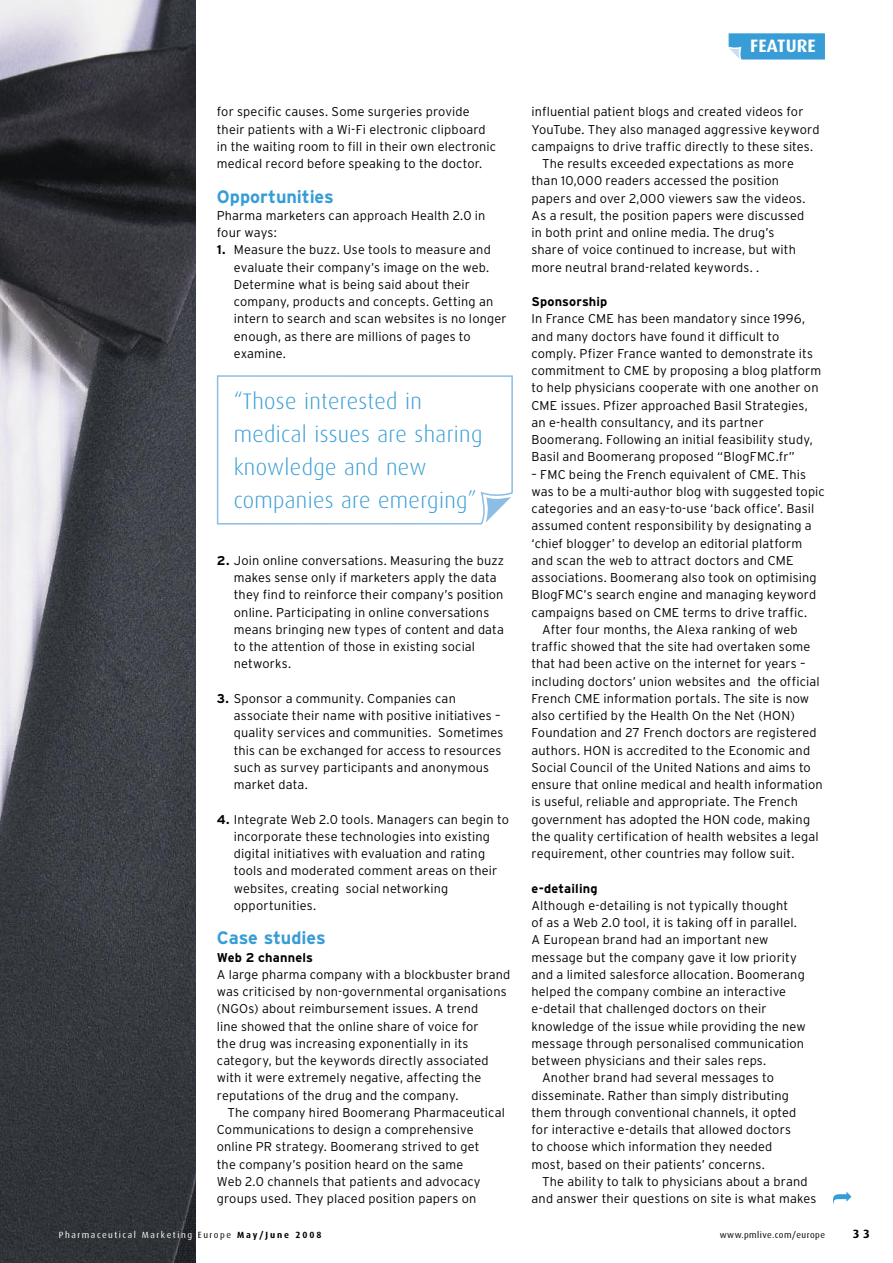
<style>
.page{position:relative;width:893px;height:1263px;background:#fff}
.page>*{position:absolute;margin:0;border:0;box-sizing:border-box;transform-origin:0 0}
._1_quote{font:300 22.5px/33px "Dax OT";letter-spacing:.015em;color:#389dd6}
.Subheading{font:700 18px "Interstate";letter-spacing:-.005em;color:#389dd6}
.t1{font:700 18px "Dax OT";letter-spacing:.01em;color:#fff}
.feature_body{font:300 12.75px/17.2px "Interstate";letter-spacing:.01em;color:#000}
.feat_body_no_indent{font:300 12.75px/17.2px "Interstate";letter-spacing:.01em;color:#000}
.feature_body-2{font:700 12.75px "Interstate";letter-spacing:.01em;color:#000}
.feat_body_no_indent-2{font:700 12.75px "Interstate";letter-spacing:.01em;color:#000}
.t2{font:700 12px "Dax OT";color:#000}
.t3{font:9px "Dax OT";letter-spacing:.17em;color:#fff}
.t4{font:9px "Dax OT";letter-spacing:.05em;color:#000}
.s1{font-weight:700}
.s2{color:#000}
.s3{font-weight:700;color:#000}
</style>
<div class="page">
<img style="left:0;top:0;width:196px;height:1263px">
<svg style="left:833px;top:1191px;width:18px;height:12px"></svg>
<svg style="left:729px;top:33px;width:96px;height:27px;background:#48a4d9"></svg>
<svg style="left:216px;top:375px;width:297px;height:150px"></svg>
<p class="feature_body" style="left:217px;top:103px;width:281px">for specific causes. Some surgeries provide their patients with a Wi-Fi electronic clipboard in the waiting room to fill in their own electronic medical record before speaking to the doctor.</p>
<p class="Subheading" style="left:217px;top:185px;width:118px">Opportunities</p>
<p class="feat_body_no_indent" style="left:217px;top:207px;width:270px">Pharma marketers can approach Health 2.0 in four ways:</p>
<p class="feature_body" style="left:234px;top:241px;width:274px;text-indent:-17px"><span class="s1">1.</span> Measure the buzz. Use tools to measure and evaluate their company’s image on the web.<br>Determine what is being said about their company, products and concepts. Getting an intern to search and scan websites is no longer enough, as there are millions of pages to examine.</p>
<p class="_1_quote" style="left:234px;top:385px;width:250px">“Those interested in medical issues are sharing knowledge and new companies are emerging”</p>
<p class="feature_body" style="left:234px;top:552px;width:272px;text-indent:-17px"><span class="s1">2.</span> Join online conversations. Measuring the buzz makes sense only if marketers apply the data they find to reinforce their company’s position online. Participating in online conversations means bringing new types of content and data to the attention of those in existing social networks.</p>
<p class="feature_body" style="left:234px;top:690px;width:271px;text-indent:-17px"><span class="s1">3.</span> Sponsor a community. Companies can associate their name with positive initiatives – quality services and communities. Sometimes this can be exchanged for access to resources such as survey participants and anonymous market data.</p>
<p class="feature_body" style="left:234px;top:810px;width:277px;text-indent:-17px"><span class="s1">4.</span> Integrate Web 2.0 tools. Managers can begin to incorporate these technologies into existing digital initiatives with evaluation and rating tools and moderated comment areas on their websites, creating social networking opportunities.</p>
<p class="Subheading" style="left:217px;top:927px;width:110px">Case studies</p>
<p class="feature_body-2" style="left:217px;top:949px;width:97px">Web 2 channels</p>
<p class="feat_body_no_indent" style="left:217px;top:966px;width:295px">A large pharma company with a blockbuster brand was criticised by non-governmental organisations (NGOs) about reimbursement issues. A trend<br>line showed that the online share of voice for<br>the drug was increasing exponentially in its category, but the keywords directly associated with it were extremely negative, affecting the reputations of the drug and the company.</p>
<p class="feature_body" style="left:217px;top:1104px;width:290px;text-indent:11px">The company hired Boomerang Pharmaceutical Communications to design a comprehensive online PR strategy. Boomerang strived to get<br>the company’s position heard on the same<br>Web 2.0 channels that patients and advocacy groups used. They placed position papers on</p>
<p class="t1" style="left:750px;top:36px;width:67px">FEATURE</p>
<p class="feature_body" style="left:531px;top:103px;width:289px">influential patient blogs and created videos for<br>YouTube. They also managed aggressive keyword campaigns to drive traffic directly to these sites.</p>
<p class="feature_body" style="left:531px;top:155px;width:275px;text-indent:11px">The results exceeded expectations as more than 10,000 readers accessed the position papers and over 2,000 viewers saw the videos.<br>As a result, the position papers were discussed in both print and online media. The drug’s share of voice continued to increase, but with more neutral brand-related keywords. .</p>
<p class="feature_body-2" style="left:531px;top:294px;width:77px">Sponsorship</p>
<p class="feat_body_no_indent" style="left:531px;top:310px;width:291px">In France CME has been mandatory since 1996, and many doctors have found it difficult to comply. Pfizer France wanted to demonstrate its commitment to CME by proposing a blog platform to help physicians cooperate with one another on CME issues. Pfizer approached Basil Strategies, an e-health consultancy, and its partner Boomerang. Following an initial feasibility study, Basil and Boomerang proposed “BlogFMC.fr”</p>
<p class="feat_body_no_indent" style="left:531px;top:465px;width:295px">– FMC being the French equivalent of CME. This was to be a multi-author blog with suggested topic categories and an easy-to-use ‘back office’. Basil assumed content responsibility by designating a ‘chief blogger’ to develop an editorial platform and scan the web to attract doctors and CME associations. Boomerang also took on optimising BlogFMC’s search engine and managing keyword campaigns based on CME terms to drive traffic.</p>
<p class="feature_body" style="left:531px;top:621px;width:293px;text-indent:11px">After four months, the Alexa ranking of web traffic showed that the site had overtaken some that had been active on the internet for years – including doctors’ union websites and the official French CME information portals. The site is now also certified by the Health On the Net (HON)<br>Foundation and 27 French doctors are registered authors. HON is accredited to the Economic and Social Council of the United Nations and aims to ensure that online medical and health information is useful, reliable and appropriate. The French government has adopted the HON code, making the quality certification of health websites a legal requirement, other countries may follow suit.</p>
<p class="feat_body_no_indent-2" style="left:531px;top:880px;width:68px">e-detailing</p>
<p class="feat_body_no_indent" style="left:531px;top:897px;width:276px">Although e-detailing is not typically thought<br>of as a Web 2.0 tool, it is taking off in parallel.<br>A European brand had an important new message but the company gave it low priority and a limited salesforce allocation. Boomerang helped the company combine an interactive e-detail that challenged doctors on their knowledge of the issue while providing the new message through personalised communication between physicians and their sales reps.</p>
<p class="feature_body" style="left:531px;top:1069px;width:266px;text-indent:11px">Another brand had several messages to disseminate. Rather than simply distributing them through conventional channels, it opted for interactive e-details that allowed doctors to choose which information they needed most, based on their patients’ concerns.</p>
<p class="feature_body" style="left:531px;top:1173px;width:286px;text-align:center">The ability to talk to physicians about a brand and answer their questions on site is what makes</p>
<p class="t3" style="left:59px;top:1230px;width:264px">Pharmaceutical Marketing <span class="s2">Europe</span> <span class="s3">May/June 2008</span></p>
<p class="t4" style="left:720px;top:1230px;width:107px">www.pmlive.com/europe</p>
<p class="t2" style="left:853px;top:1227px;width:19px">3 3</p>
</div>
